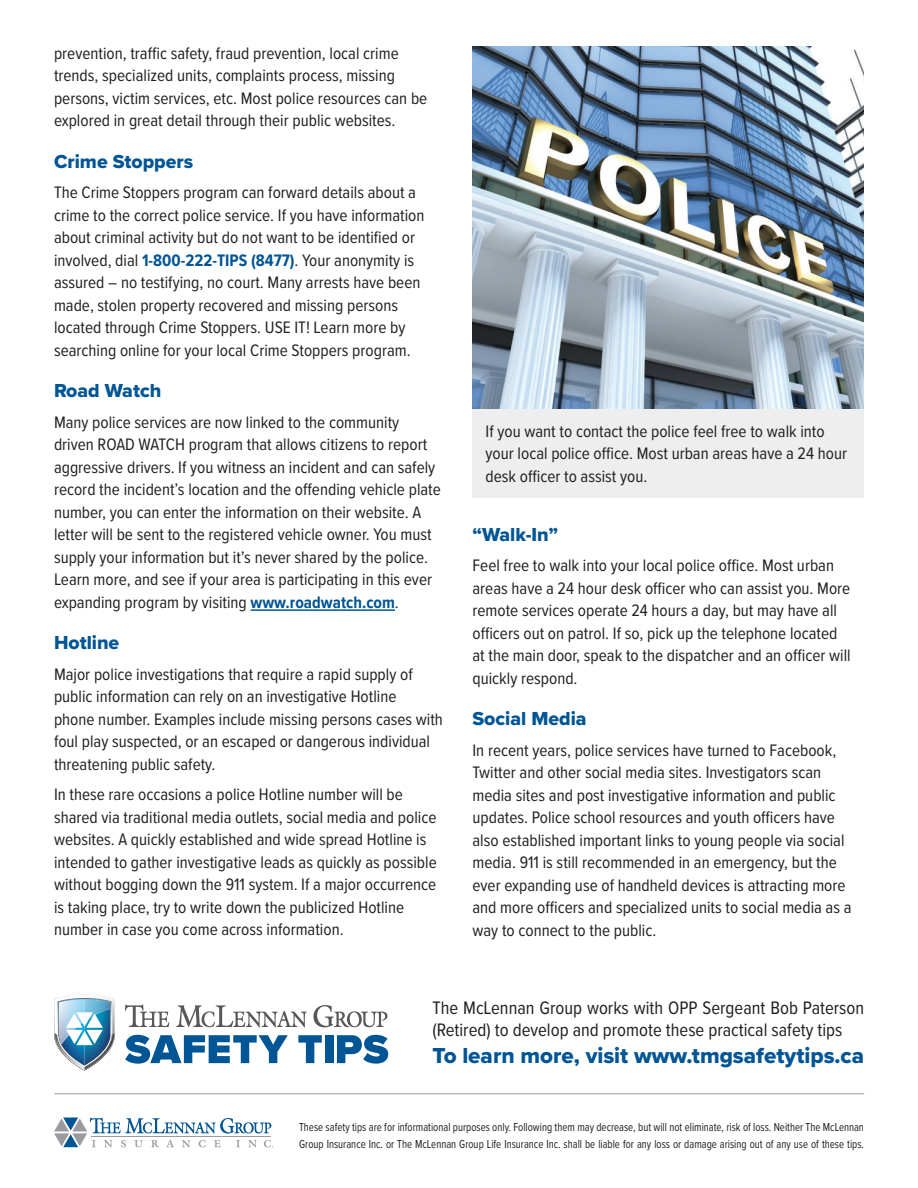
<style>
.page{position:relative;width:918px;height:1188px;background:#fff}
.page>*{position:absolute;margin:0;border:0;box-sizing:border-box;transform-origin:0 0}
.t1{font:22.5px "Proxima Nova Extrabld";color:#005595}
.Subheads{font:19.5px "Proxima Nova Extrabld";color:#005595}
.t2{font:18.75px/22.5px "Proxima Nova Cond";color:#231f20}
.Body_Copy{font:17.25px/22.5px "Proxima Nova Cond";color:#231f20}
.t3{font:12px/16.2px "Proxima Nova Cond";color:#231f20;scale:.9 1}
.s1{font-weight:700;color:#005595}
</style>
<div class="page">
<svg style="left:54px;top:1118px;width:219px;height:29px"></svg>
<hr style="left:54px;top:1094px;width:810px;height:1px;background:#999b9e">
<svg style="left:125px;top:1004px;width:44px;height:23px"></svg>
<svg style="left:176px;top:1005px;width:131px;height:22px"></svg>
<svg style="left:313px;top:1005px;width:75px;height:22px"></svg>
<svg style="left:125px;top:1035px;width:163px;height:29px"></svg>
<svg style="left:298px;top:1035px;width:24px;height:28px"></svg>
<div style="left:325px;top:1035px;width:8px;height:28px;background:#005595"></div>
<svg style="left:337px;top:1035px;width:51px;height:29px"></svg>
<svg style="left:54px;top:995px;width:61px;height:76px"></svg>
<hr style="left:251px;top:609px;width:144px;height:2px;background:#005595">
<div style="left:472px;top:408px;width:391px;height:89px;background:#eeeeef"></div>
<img style="left:472px;top:46px;width:391px;height:362px">
<p class="Body_Copy" style="left:54px;top:41px;width:375px">prevention, traffic safety, fraud prevention, local crime trends, specialized units, complaints process, missing persons, victim services, etc. Most police resources can be explored in great detail through their public websites.</p>
<p class="Subheads" style="left:54px;top:147px;width:141px">Crime Stoppers</p>
<p class="Body_Copy" style="left:54px;top:181px;width:372px">The Crime Stoppers program can forward details about a crime to the correct police service. If you have information about criminal activity but do not want to be identified or involved, dial <span class="s1">1-800-222-TIPS (8477)</span>. Your anonymity is assured – no testifying, no court. Many arrests have been made, stolen property recovered and missing persons located through Crime Stoppers. USE IT! Learn more by searching online for your local Crime Stoppers program.</p>
<p class="Subheads" style="left:54px;top:376px;width:109px">Road Watch</p>
<p class="Body_Copy" style="left:54px;top:410px;width:388px">Many police services are now linked to the community driven ROAD WATCH program that allows citizens to report aggressive drivers. If you witness an incident and can safely record the incident’s location and the offending vehicle plate number, you can enter the information on their website. A letter will be sent to the registered vehicle owner. You must supply your information but it’s never shared by the police.<br>Learn more, and see if your area is participating in this ever expanding program by visiting <span class="s1">www.roadwatch.com</span>.</p>
<p class="Subheads" style="left:54px;top:628px;width:67px">Hotline</p>
<p class="Body_Copy" style="left:54px;top:662px;width:390px">Major police investigations that require a rapid supply of public information can rely on an investigative Hotline<br>phone number. Examples include missing persons cases with foul play suspected, or an escaped or dangerous individual threatening public safety.</p>
<p class="Body_Copy" style="left:54px;top:782px;width:384px">In these rare occasions a police Hotline number will be shared via traditional media outlets, social media and police websites. A quickly established and wide spread Hotline is intended to gather investigative leads as quickly as possible without bogging down the 911 system. If a major occurrence is taking place, try to write down the publicized Hotline number in case you come across information.</p>
<p class="Body_Copy" style="left:486px;top:419px;width:363px">If you want to contact the police feel free to walk into your local police office. Most urban areas have a 24 hour desk officer to assist you.</p>
<p class="Subheads" style="left:472px;top:520px;width:87px">“Walk-In”</p>
<p class="Body_Copy" style="left:472px;top:554px;width:380px">Feel free to walk into your local police office. Most urban areas have a 24 hour desk officer who can assist you. More remote services operate 24 hours a day, but may have all officers out on patrol. If so, pick up the telephone located at the main door, speak to the dispatcher and an officer will quickly respond.</p>
<p class="Subheads" style="left:472px;top:704px;width:116px">Social Media</p>
<p class="Body_Copy" style="left:472px;top:738px;width:381px">In recent years, police services have turned to Facebook, Twitter and other social media sites. Investigators scan media sites and post investigative information and public updates. Police school resources and youth officers have also established important links to young people via social media. 911 is still recommended in an emergency, but the ever expanding use of handheld devices is attracting more and more officers and specialized units to social media as a way to connect to the public.</p>
<p class="t2" style="left:432px;top:996px;width:433px">The McLennan Group works with OPP Sergeant Bob Paterson (Retired) to develop and promote these practical safety tips</p>
<h1 class="t1" style="left:432px;top:1039px;width:433px">To learn more, visit www.tmgsafetytips.ca</h1>
<p class="t3" style="left:299px;top:1119px;width:629px">These safety tips are for informational purposes only. Following them may decrease, but will not eliminate, risk of loss. Neither The McLennan<br>Group Insurance Inc. or The McLennan Group Life Insurance Inc. shall be liable for any loss or damage arising out of any use of these tips.</p>
</div>
